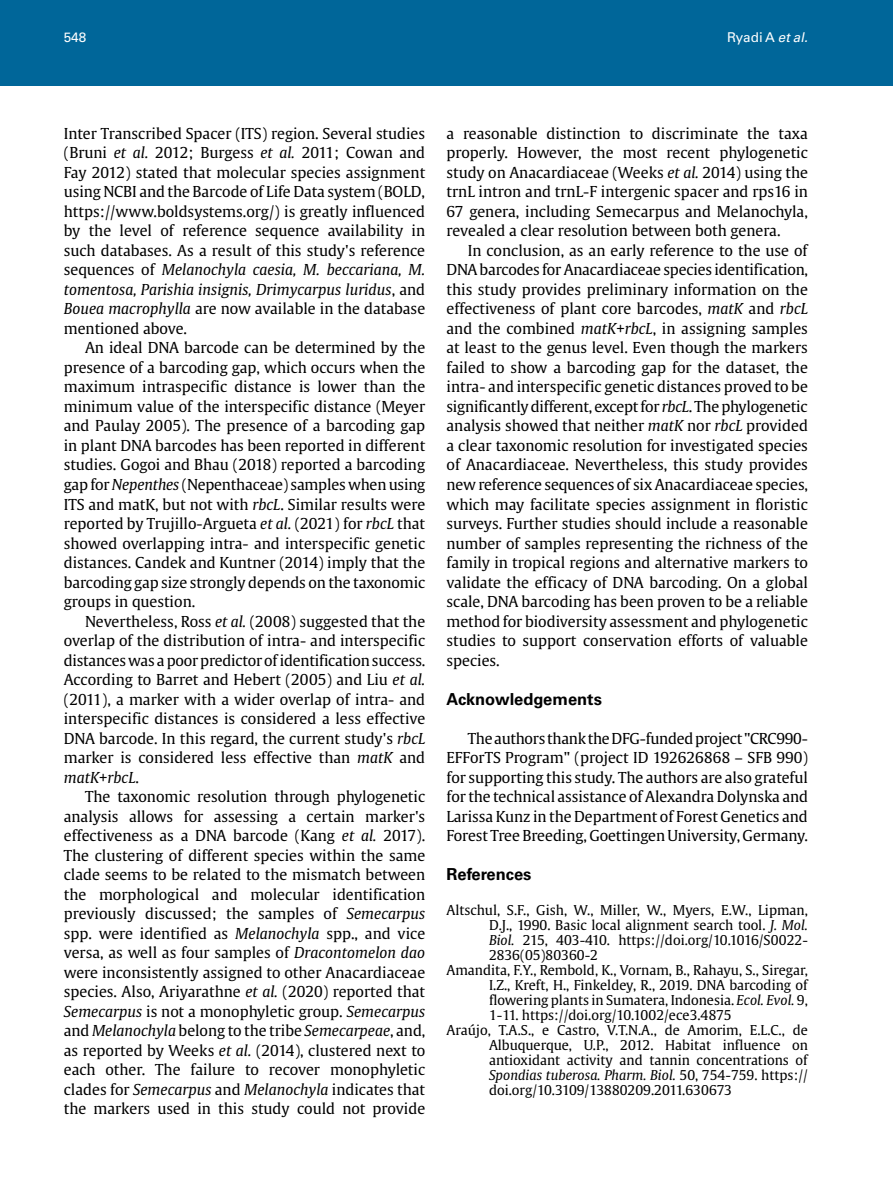
<style>
.page{position:relative;width:893px;height:1191px;background:#fff}
.page>*{position:absolute;margin:0;border:0;box-sizing:border-box;transform-origin:0 0}
.t1{font:700 16.5px "Univers LT Std";color:#000}
.t2{font:15px/19.5px "Gulliver";color:#000;text-align:justify}
.t3{font:13.5px "Gulliver";color:#000}
.t4{font:italic 13.5px "Gulliver";color:#000}
.t5{font:13.5px "Univers LT Std";color:#fff}
.s1{font-style:italic}
.s2{font-style:normal}
</style>
<div class="page">
<div style="left:0;top:0;width:893px;height:85px;background:#069"></div>
<p class="t5" style="left:64px;top:30px;width:24px">548</p>
<p class="t5" style="left:727px;top:30px;width:86px">Ryadi A <span class="s1">etal.</span></p>
<p class="t2" style="left:64px;top:124px;width:363px">Inter Transcribed Spacer (ITS) region. Several studies (Bruni <span class="s1">et al.</span> 2012; Burgess <span class="s1">et al.</span> 2011; Cowan and Fay 2012) stated that molecular species assignment using NCBI and the Barcode of Life Data system (BOLD, https://www.boldsystems.org/) is greatly influenced by the level of reference sequence availability in such databases. As a result of this study's reference sequences of <span class="s1">Melanochyla caesia, M. beccariana, M. tomentosa, Parishia insignis, Drimycarpus luridus</span>, and <span class="s1">Bouea macrophylla</span> are now available in the database mentioned above.</p>
<p class="t2" style="left:64px;top:338px;width:363px;text-indent:21px">An ideal DNA barcode can be determined by the presence of a barcoding gap, which occurs when the maximum intraspecific distance is lower than the minimum value of the interspecific distance (Meyer and Paulay 2005). The presence of a barcoding gap in plant DNA barcodes has been reported in different studies. Gogoi and Bhau (2018) reported a barcoding gap for <span class="s1">Nepenthes</span> (Nepenthaceae) samples when using ITS and matK, but not with <span class="s1">rbcL</span>. Similar results were reported by Trujillo-Argueta <span class="s1">et al.</span> (2021) for <span class="s1">rbcL</span> that showed overlapping intra- and interspecific genetic distances. Candek and Kuntner (2014) imply that the barcoding gap size strongly depends on the taxonomic groups in question.</p>
<p class="t2" style="left:64px;top:611px;width:363px;text-indent:21px">Nevertheless, Ross <span class="s1">et al.</span> (2008) suggested that the overlap of the distribution of intra- and interspecific distances was a poor predictor of identification success.<br>According to Barret and Hebert (2005) and Liu <span class="s1">et al. </span>(2011), a marker with a wider overlap of intra- and interspecific distances is considered a less effective DNA barcode. In this regard, the current study's <span class="s1">rbcL </span>marker is considered less effective than <span class="s1">matK</span> and <span class="s1">matK</span>+<span class="s1">rbcL</span>.</p>
<p class="t2" style="left:64px;top:787px;width:363px;text-indent:21px">The taxonomic resolution through phylogenetic analysis allows for assessing a certain marker's effectiveness as a DNA barcode (Kang <span class="s1">et al.</span> 2017).<br>The clustering of different species within the same clade seems to be related to the mismatch between the morphological and molecular identification previously discussed; the samples of <span class="s1">Semecarpus </span>spp. were identified as <span class="s1">Melanochyla</span> spp., and vice versa, as well as four samples of <span class="s1">Dracontomelon dao </span>were inconsistently assigned to other Anacardiaceae species. Also, Ariyarathne <span class="s1">et al.</span> (2020) reported that <span class="s1">Semecarpus</span> is not a monophyletic group. <span class="s1">Semecarpus </span>and <span class="s1">Melanochyla</span> belong to the tribe <span class="s1">Semecarpeae</span>, and, as reported by Weeks <span class="s1">et al.</span> (2014), clustered next to each other. The failure to recover monophyletic clades for <span class="s1">Semecarpus</span> and <span class="s1">Melanochyla</span> indicates that the markers used in this study could not provide</p>
<p class="t2" style="left:446px;top:124px;width:363px">a reasonable distinction to discriminate the taxa properly. However, the most recent phylogenetic study on Anacardiaceae (Weeks <span class="s1">et al.</span> 2014) using the trnL intron and trnL-F intergenic spacer and rps16 in 67 genera, including Semecarpus and Melanochyla, revealed a clear resolution between both genera.</p>
<p class="t2" style="left:446px;top:241px;width:363px;text-indent:21px">In conclusion, as an early reference to the use of DNA barcodes for Anacardiaceae species identification, this study provides preliminary information on the effectiveness of plant core barcodes, <span class="s1">matK</span> and <span class="s1">rbcL </span>and the combined <span class="s1">matK</span>+<span class="s1">rbcL</span>, in assigning samples at least to the genus level. Even though the markers failed to show a barcoding gap for the dataset, the intra- and interspecific genetic distances proved to be significantly different, except for <span class="s1">rbcL</span>. The phylogenetic analysis showed that neither <span class="s1">matK</span> nor <span class="s1">rbcL</span> provided a clear taxonomic resolution for investigated species of Anacardiaceae. Nevertheless, this study provides new reference sequences of six Anacardiaceae species, which may facilitate species assignment in floristic surveys. Further studies should include a reasonable number of samples representing the richness of the family in tropical regions and alternative markers to validate the efficacy of DNA barcoding. On a global scale, DNA barcoding has been proven to be a reliable method for biodiversity assessment and phylogenetic studies to support conservation efforts of valuable species.</p>
<p class="t1" style="left:446px;top:689px;width:157px">Acknowledgements</p>
<p class="t2" style="left:446px;top:728px;width:363px;text-indent:21px">The authors thank the DFG-funded project "CRC990- EFForTS Program" (project ID 192626868 – SFB 990) for supporting this study. The authors are also grateful for the technical assistance of Alexandra Dolynska and Larissa Kunz in the Department of Forest Genetics and Forest Tree Breeding, Goettingen University, Germany.</p>
<p class="t1" style="left:446px;top:864px;width:87px">References</p>
<p class="t3" style="left:446px;top:901px;width:363px">Altschul, S.F., Gish, W., Miller, W., Myers, E.W., Lipman,</p>
<p class="t3" style="left:489px;top:916px;width:320px">D.J., 1990. Basic local alignment search tool. <span class="s1">J. Mol.</span></p>
<p class="t3" style="left:489px;top:931px;width:320px"><span class="s1">Biol.</span> 215, 403-410. https://doi.org/10.1016/S0022-</p>
<p class="t3" style="left:489px;top:946px;width:110px">2836(05)80360-2</p>
<p class="t3" style="left:446px;top:961px;width:363px">Amandita, F.Y., Rembold, K., Vornam, B., Rahayu, S., Siregar,</p>
<p class="t3" style="left:489px;top:976px;width:320px">I.Z., Kreft, H., Finkeldey, R., 2019. DNA barcoding of</p>
<p class="t3" style="left:489px;top:991px;width:320px">flowering plants in Sumatera, Indonesia. <span class="s1">Ecol. Evol.</span> 9,</p>
<p class="t3" style="left:489px;top:1006px;width:244px">1-11. https://doi.org/10.1002/ece3.4875</p>
<p class="t3" style="left:446px;top:1021px;width:363px">Araújo, T.A.S., e Castro, V.T.N.A., de Amorim, E.L.C., de</p>
<p class="t3" style="left:489px;top:1036px;width:320px">Albuquerque, U.P., 2012. Habitat influence on</p>
<p class="t3" style="left:489px;top:1051px;width:320px">antioxidant activity and tannin concentrations of</p>
<p class="t4" style="left:489px;top:1066px;width:320px">Spondias tuberosa. Pharm. Biol. <span class="s2">50, 754-759. https://</span></p>
<p class="t3" style="left:489px;top:1081px;width:244px">doi.org/10.3109/13880209.2011.630673</p>
</div>
